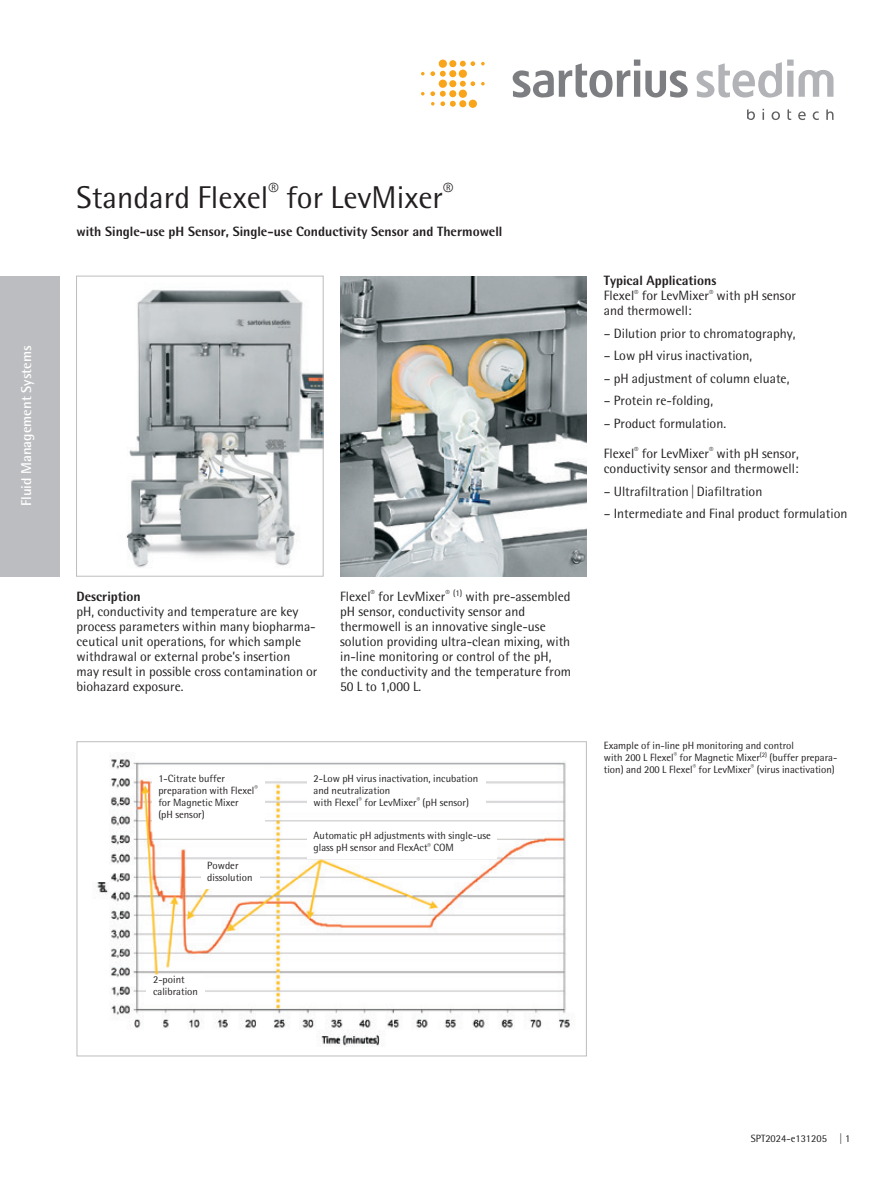
<style>
.page{position:relative;width:893px;height:1191px;background:#fff}
.page>*{position:absolute;margin:0;border:0;box-sizing:border-box;transform-origin:0 0}
.t1{font:31.5px "Sartorius Rotis Sans 2013";color:#231f20}
.t2{font:700 14.25px "Sartorius Rotis Sans 2013";color:#fff}
.t3{font:13.5px/15px "Sartorius Rotis Sans 2013";color:#231f20}
.t4{font:800 13.5px "Sartorius Rotis Sans 2013";color:#231f20}
.t5{font:10.5px/12px "Sartorius Rotis Sans 2013";color:#231f20}
.s1{font-weight:800}
</style>
<div class="page">
<img style="left:126px;top:289px;width:196px;height:279px">
<div style="left:76px;top:276px;width:248px;height:300px;border:1px solid #bcbdc0"></div>
<div style="left:439px;top:60px;width:8px;height:8px;background:#f9a51b;border-radius:50%"></div>
<svg style="left:481px;top:62px;width:4px;height:3px"></svg>
<svg style="left:481px;top:82px;width:4px;height:3px"></svg>
<svg style="left:469px;top:100px;width:8px;height:8px"></svg>
<svg style="left:421px;top:61px;width:54px;height:46px"></svg>
<svg style="left:513px;top:60px;width:175px;height:38px"></svg>
<svg style="left:826px;top:109px;width:7px;height:11px"></svg>
<svg style="left:813px;top:111px;width:6px;height:9px"></svg>
<svg style="left:787px;top:109px;width:4px;height:11px"></svg>
<svg style="left:771px;top:111px;width:9px;height:9px"></svg>
<svg style="left:762px;top:109px;width:2px;height:11px"></svg>
<svg style="left:747px;top:109px;width:8px;height:11px"></svg>
<svg style="left:798px;top:111px;width:8px;height:9px"></svg>
<svg style="left:697px;top:60px;width:136px;height:38px"></svg>
<div style="left:0;top:276px;width:60px;height:300px;background:#bcbdc0"></div>
<img style="left:340px;top:276px;width:247px;height:300px">
<img style="left:97px;top:759px;width:473px;height:288px">
<div style="left:77px;top:741px;width:510px;height:315px;border:1px solid #bcbdc0"></div>
<div style="left:152px;top:766px;width:112px;height:59px;background:#fff"></div>
<div style="left:307px;top:770px;width:179px;height:39px;background:#fff"></div>
<div style="left:201px;top:862px;width:58px;height:26px;background:#fff"></div>
<div style="left:307px;top:832px;width:189px;height:26px;background:#fff"></div>
<div style="left:147px;top:975px;width:58px;height:26px;background:#fff"></div>
<p class="t2" style="left:18px;top:506px;width:163px;rotate:-90deg">Fluid Management Systems</p>
<h1 class="t1" style="left:77px;top:179px;width:378px">Standard Flexel<sup>®</sup> for LevMixer<sup>®</sup></h1>
<p class="t4" style="left:77px;top:223px;width:427px">with Single-use pH Sensor, Single-use Conductivity Sensor and Thermowell</p>
<p class="t4" style="left:77px;top:587px;width:66px">Description</p>
<p class="t3" style="left:77px;top:603px;width:242px">pH, conductivity and temperature are key process parameters within many biopharma&shy;ceutical unit operations, for which sample withdrawal or external probe’s insertion<br>may result in possible cross contamination or biohazard exposure.</p>
<p class="t3" style="left:340px;top:588px;width:232px">Flexel<sup>®</sup> for LevMixer<sup>®</sup> <sup>(1)</sup> with pre-assembled pH sensor, conductivity sensor and thermowell is an innovative single-use solution providing ultra-clean mixing, with in-line monitoring or control of the pH, the conductivity and the temperature from 50 L to 1,000 L.</p>
<p class="t5" style="left:158px;top:772px;width:101px">1-Citrate buffer preparation with Flexel<sup>® </sup>for Magnetic Mixer<br>(pH sensor)</p>
<p class="t5" style="left:314px;top:772px;width:166px">2-Low pH virus inactivation, incubation and neutralization<br>with Flexel<sup>®</sup> for LevMixer<sup>®</sup> (pH sensor)</p>
<p class="t5" style="left:207px;top:859px;width:47px">Powder dissolution</p>
<p class="t5" style="left:314px;top:829px;width:179px">Automatic pH adjustments with single-use glass pH sensor and FlexAct<sup>®</sup> COM</p>
<p class="t3" style="left:604px;top:273px;width:194px"><span class="s1">Typical Applications<br></span>Flexel<sup>®</sup> for LevMixer<sup>®</sup> with pH sensor and thermowell:</p>
<p class="t3" style="left:604px;top:326px;width:193px">– Dilution prior to chromatography,</p>
<p class="t3" style="left:604px;top:348px;width:150px">– Low pH virus inactivation,</p>
<p class="t3" style="left:604px;top:371px;width:187px">– pH adjustment of column eluate,</p>
<p class="t3" style="left:604px;top:393px;width:111px">– Protein re-folding,</p>
<p class="t3" style="left:604px;top:416px;width:124px">– Product formulation.</p>
<p class="t3" style="left:604px;top:446px;width:196px">Flexel<sup>®</sup> for LevMixer<sup>®</sup> with pH sensor, conductivity sensor and thermowell:</p>
<p class="t3" style="left:604px;top:483px;width:160px">– Ultrafiltration|Diafiltration</p>
<p class="t3" style="left:604px;top:506px;width:245px">– Intermediate and Final product formulation</p>
<p class="t5" style="left:604px;top:739px;width:235px">Example of in-line pH monitoring and control<br>with 200 L Flexel<sup>®</sup> for Magnetic Mixer<sup>(2)</sup> (buffer prepara&shy;tion) and 200 L Flexel<sup>®</sup> for LevMixer<sup>®</sup> (virus inactivation)</p>
<p class="t5" style="left:153px;top:973px;width:46px">2-point calibration</p>
<p class="t5" style="left:751px;top:1132px;width:101px">SPT2024-e131205 | 1</p>
</div>
